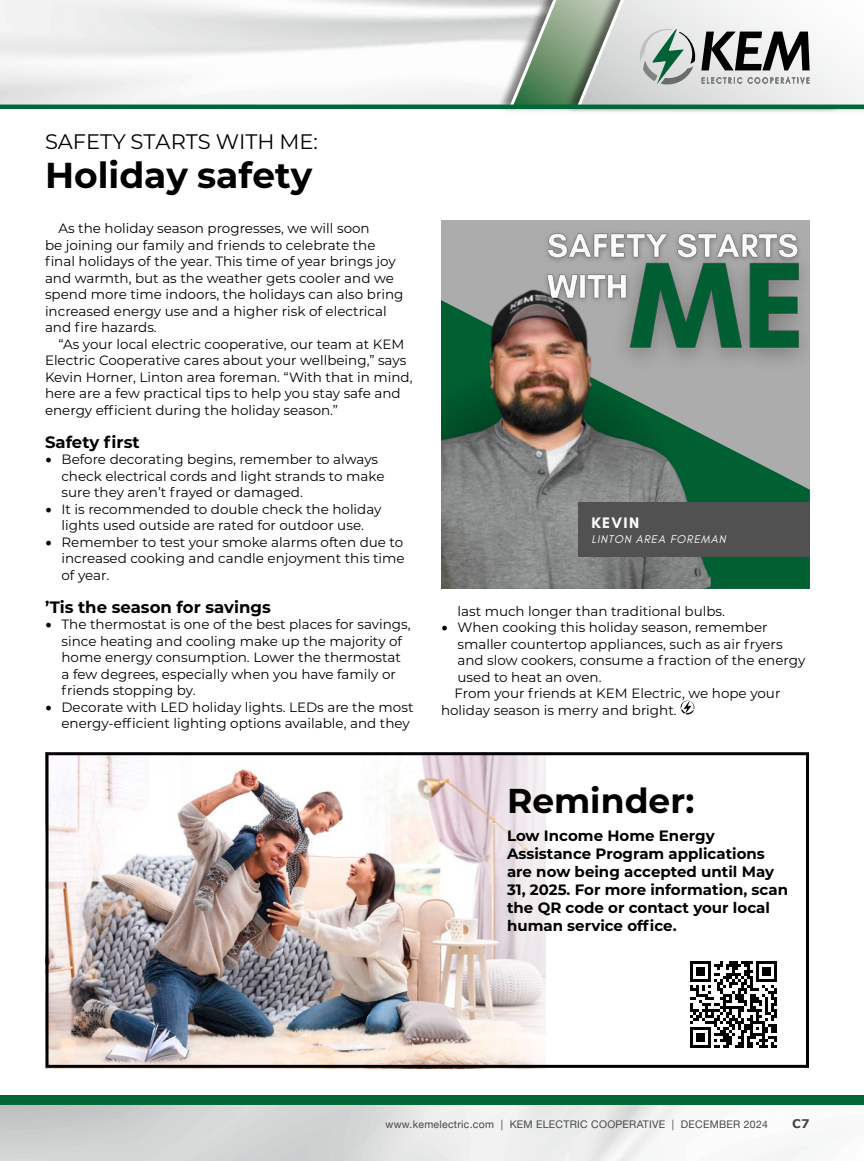
<style>
.page{position:relative;width:864px;height:1161px;background:#fff}
.page>*{position:absolute;margin:0;border:0;box-sizing:border-box;transform-origin:0 0}
.t1{font:700 36px "Montserrat";color:#000}
.t2{font:700 34.5px "Montserrat";color:#000}
.t3{font:21px "Montserrat";color:#000}
.t4{font:700 16.5px "Montserrat";color:#000}
.t5{font:700 15.45px "Glacial Indifference";letter-spacing:.085em;color:#fcfcfc}
.t6{font:700 15px/18px "Montserrat";color:#000}
.t7{font:13.5px/16.5px "Montserrat";color:#000}
.t8{font:700 12px "Verdana";color:#474747}
.t9{font:italic 11.4px "Glacial Indifference";letter-spacing:.08em;color:#fcfcfc}
.t10{font:10.5px "Helvetica Neue";letter-spacing:.025em;color:#474747}
.s1{font-family:"Minion Pro";font-size:18px}
</style>
<div class="page">
<div style="left:497px;top:0;width:344px;height:113px;background:#000;opacity:.5"></div>
<svg style="left:680px;top:700px;width:14px;height:15px"></svg>
<svg style="left:721px;top:382px;width:89px;height:207px;background:#608a75"></svg>
<img style="left:441px;top:228px;width:280px;height:361px">
<div style="left:578px;top:503px;width:232px;height:54px;background:#515152"></div>
<img style="left:600px;top:231px;width:210px;height:151px">
<img style="left:539px;top:225px;width:269px;height:83px">
<svg style="left:690px;top:961px;width:87px;height:87px"></svg>
<img style="left:45px;top:752px;width:501px;height:317px">
<div style="left:46px;top:752px;width:763px;height:316px;border:3px solid #000"></div>
<div style="left:0;top:1095px;width:864px;height:10px;background:#006838"></div>
<svg style="left:506px;top:0;width:358px;height:111px"></svg>
<hr style="left:0;top:105px;width:864px;height:4px;background:#006838">
<h3 class="t3" style="left:45px;top:127px;width:275px">SAFETY STARTS WITH ME:</h3>
<h1 class="t1" style="left:45px;top:150px;width:269px">Holiday safety</h1>
<p class="t7" style="left:45px;top:220px;width:360px;text-indent:14px">As the holiday season progresses, we will soon<br>be joining our family and friends to celebrate the final holidays of the year. This time of year brings joy and warmth, but as the weather gets cooler and we spend more time indoors, the holidays can also bring increased energy use and a higher risk of electrical and fire hazards.</p>
<p class="t7" style="left:45px;top:335px;width:369px;text-indent:14px">“As your local electric cooperative, our team at KEM Electric Cooperative cares about your wellbeing,” says Kevin Horner, Linton area foreman. “With that in mind, here are a few practical tips to help you stay safe and energy efficient during the holiday season.”</p>
<p class="t4" style="left:45px;top:430px;width:96px">Safety first</p>
<p class="t7" style="left:62px;top:451px;width:324px;text-indent:-16px"><span class="s1">•</span> Before decorating begins, remember to always check electrical cords and light strands to make sure they aren’t frayed or damaged.</p>
<p class="t7" style="left:45px;top:500px;width:338px;text-align:center"><span class="s1">•</span> It is recommended to double check the holiday lights used outside are rated for outdoor use.</p>
<p class="t7" style="left:62px;top:533px;width:345px;text-align:justify;text-indent:-16px"><span class="s1">•</span> Remember to test your smoke alarms often due to increased cooking and candle enjoyment this time of year.</p>
<p class="t4" style="left:45px;top:595px;width:227px">’Tis the season for savings</p>
<p class="t7" style="left:62px;top:616px;width:351px;text-indent:-16px"><span class="s1">•</span> The thermostat is one of the best places for savings, since heating and cooling make up the majority of home energy consumption. Lower the thermostat a few degrees, especially when you have family or friends stopping by.</p>
<p class="t7" style="left:45px;top:698px;width:370px;text-align:right"><span class="s1">•</span> Decorate with LED holiday lights. LEDs are the most energy-efficient lighting options available, and they</p>
<p class="t5" style="left:591px;top:513px;width:49px">KEVIN</p>
<p class="t9" style="left:591px;top:533px;width:136px">LINTON AREA FOREMAN</p>
<p class="t7" style="left:457px;top:602px;width:269px">last much longer than traditional bulbs.</p>
<p class="t7" style="left:441px;top:619px;width:328px"><span class="s1">•</span> When cooking this holiday season, remember</p>
<p class="t7" style="left:458px;top:635px;width:327px">smaller countertop appliances, such as air fryers</p>
<p class="t7" style="left:458px;top:652px;width:349px">and slow cookers, consume a fraction of the energy</p>
<p class="t7" style="left:458px;top:668px;width:146px">used to heat an oven.</p>
<p class="t7" style="left:455px;top:685px;width:327px">From your friends at KEM Electric, we hope your</p>
<p class="t7" style="left:441px;top:701px;width:237px">holiday season is merry and bright.</p>
<h2 class="t2" style="left:507px;top:776px;width:189px">Reminder:</h2>
<p class="t6" style="left:507px;top:826px;width:283px">Low Income Home Energy<br>Assistance Program applications are now being accepted until May<br>31, 2025. For more information, scan the QR code or contact your local human service office.</p>
<p class="t10" style="left:386px;top:1116px;width:384px">www.kemelectric.com | KEM ELECTRIC COOPERATIVE | DECEMBER 2024</p>
<p class="t8" style="left:792px;top:1115px;width:19px">C7</p>
</div>
